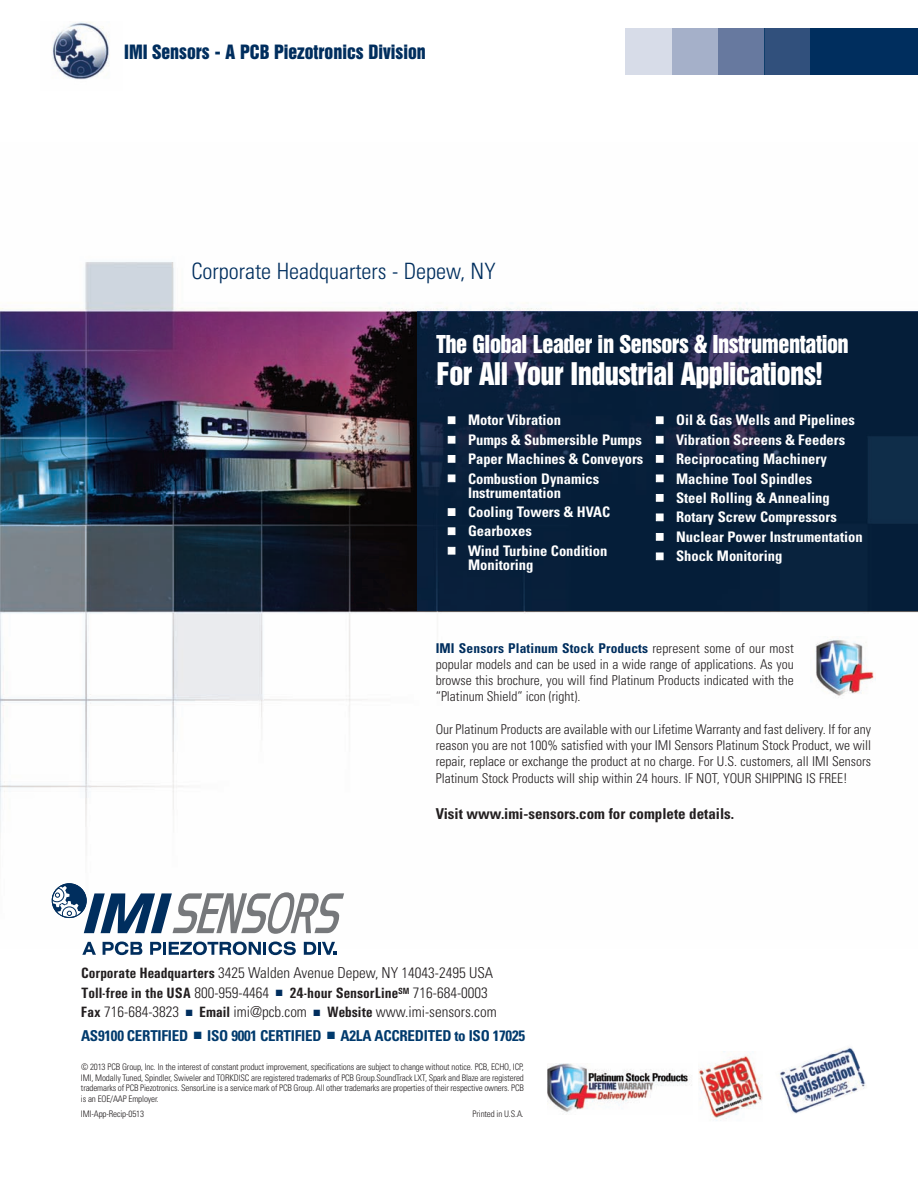
<style>
.page{position:relative;width:918px;height:1188px;background:#fff}
.page>*{position:absolute;margin:0;border:0;box-sizing:border-box;transform-origin:0 0}
.t1{font:28.5px "Swiss 921 BT Regular A";letter-spacing:-.02em;color:#fff}
.t2{font:22.5px "Swiss 921 BT Regular A";letter-spacing:-.02em;color:#fff}
.t3{font:300 condensed 22.5px "Univers";color:#002e5e}
.t4{font:18px "Swiss 921 BT Regular A";color:#002e5e}
.t5{font:300 condensed 15px/19.5px "Univers";color:#231f20}
.t6{font:700 condensed 15px "Univers";letter-spacing:-.015em;color:#003a6d}
.t7{font:700 condensed 15px "Univers";color:#231f20}
.t8{font:700 condensed 14.55px/14.1px "Univers";color:#fff}
.t9{font:300 condensed 13.5px/16.2px "Univers";color:#231f20;text-align:justify}
.t10{font:300 condensed 9px/10.5px "Univers";letter-spacing:-.015em;color:#231f20;text-align:justify}
.s1{font-weight:700;color:#002e5e}
.s2{font-weight:700}
.s3{color:#002e5e}
</style>
<div class="page">
<img style="left:780px;top:1047px;width:86px;height:67px">
<img style="left:698px;top:1051px;width:65px;height:70px">
<img style="left:0;top:262px;width:918px;height:687px">
<img style="left:417px;top:312px;width:501px;height:299px">
<img style="left:52px;top:22px;width:58px;height:58px">
<div style="left:810px;top:28px;width:108px;height:46px;background:#002e5e"></div>
<div style="left:764px;top:28px;width:46px;height:46px;background:#31507c"></div>
<div style="left:718px;top:28px;width:46px;height:46px;background:#67799f"></div>
<hr style="left:764px;top:28px;width:1px;height:46px;background:#0f3e6b">
<div style="left:672px;top:28px;width:46px;height:46px;background:#a5b0c9"></div>
<div style="left:625px;top:28px;width:47px;height:46px;background:#d7dce8"></div>
<img style="left:810px;top:636px;width:66px;height:63px">
<img style="left:548px;top:1063px;width:144px;height:49px">
<div style="left:52px;top:884px;width:34px;height:33px;background:#002e5e;border-radius:50%"></div>
<svg style="left:52px;top:886px;width:292px;height:48px"></svg>
<div style="left:52px;top:883px;width:35px;height:35px;border:1px solid #002e5e;border-radius:50%"></div>
<svg style="left:82px;top:942px;width:14px;height:13px"></svg>
<svg style="left:103px;top:942px;width:39px;height:13px"></svg>
<svg style="left:150px;top:942px;width:146px;height:13px"></svg>
<svg style="left:304px;top:942px;width:32px;height:13px"></svg>
<h3 class="t4" style="left:124px;top:44px;width:303px">IMI Sensors - A PCB Piezotronics Division</h3>
<h2 class="t3" style="left:191px;top:263px;width:306px">Corporate Headquarters - Depew, NY</h2>
<h2 class="t2" style="left:437px;top:335px;width:414px">The Global Leader in Sensors &amp; Instrumentation</h2>
<h1 class="t1" style="left:437px;top:362px;width:388px">For All Your Industrial Applications!</h1>
<p class="t8" style="left:448px;top:414px;width:115px">■ Motor Vibration</p>
<p class="t8" style="left:448px;top:434px;width:195px">■ Pumps &amp; Submersible Pumps</p>
<p class="t8" style="left:448px;top:453px;width:197px">■ Paper Machines &amp; Conveyors</p>
<p class="t8" style="left:468px;top:473px;width:133px;text-indent:-20px">■ Combustion Dynamics<br>Instrumentation</p>
<p class="t8" style="left:448px;top:506px;width:164px">■ Cooling Towers &amp; HVAC</p>
<p class="t8" style="left:448px;top:525px;width:86px">■ Gearboxes</p>
<p class="t8" style="left:468px;top:545px;width:141px;text-indent:-20px">■ Wind Turbine Condition<br>Monitoring</p>
<p class="t8" style="left:656px;top:414px;width:200px">■ Oil &amp; Gas Wells and Pipelines</p>
<p class="t8" style="left:656px;top:434px;width:191px">■ Vibration Screens &amp; Feeders</p>
<p class="t8" style="left:656px;top:453px;width:172px">■ Reciprocating Machinery</p>
<p class="t8" style="left:656px;top:473px;width:158px">■ Machine Tool Spindles</p>
<p class="t8" style="left:656px;top:492px;width:175px">■ Steel Rolling &amp; Annealing</p>
<p class="t8" style="left:656px;top:511px;width:182px">■ Rotary Screw Compressors</p>
<p class="t8" style="left:656px;top:531px;width:208px">■ Nuclear Power Instrumentation</p>
<p class="t8" style="left:656px;top:550px;width:128px">■ Shock Monitoring</p>
<p class="t9" style="left:436px;top:641px;width:360px"><span class="s1">IMI Sensors Platinum Stock Products</span> represent some of our most popular models and can be used in a wide range of applications. As you browse this brochure, you will find Platinum Products indicated with the “Platinum Shield” icon (right).</p>
<p class="t9" style="left:436px;top:722px;width:437px">Our Platinum Products are available with our Lifetime Warranty and fast delivery. If for any reason you are not 100% satisfied with your IMI Sensors Platinum Stock Product, we will repair, replace or exchange the product at no charge. For U.S. customers, all IMI Sensors Platinum Stock Products will ship within 24 hours. IF NOT, YOUR SHIPPING IS FREE!</p>
<p class="t7" style="left:436px;top:808px;width:300px">Visit www.imi-sensors.com for complete details.</p>
<p class="t5" style="left:81px;top:965px;width:417px"><span class="s2">Corporate Headquarters</span> 3425 Walden Avenue Depew, NY 14043-2495 USA<br><span class="s2">Toll-free in the USA</span> 800-959-4464 <span class="s3">■</span> <span class="s2">24-hour SensorLine</span><sup>SM</sup> 716-684-0003<br><span class="s2">Fax</span> 716-684-3823 <span class="s3">■</span> <span class="s2">Email</span> imi@pcb.com <span class="s3">■</span> <span class="s2">Website</span> www.imi-sensors.com</p>
<p class="t6" style="left:81px;top:1031px;width:446px">AS9100 CERTIFIED ■ ISO 9001 CERTIFIED ■ A2LA ACCREDITED to ISO 17025</p>
<p class="t10" style="left:81px;top:1063px;width:444px">© 2013 PCB Group, Inc. In the interest of constant product improvement, specifications are subject to change without notice. PCB, ECHO, ICP, IMI, Modally Tuned, Spindler, Swiveler and TORKDISC are registered trademarks of PCB Group.SoundTrack LXT, Spark and Blaze are registered trademarks of PCB Piezotronics. SensorLine is a service mark of PCB Group. All other trademarks are properties of their respective owners. PCB is an EOE/AAP Employer.</p>
<p class="t10" style="left:81px;top:1109px;width:65px">IMI-App-Recip-0513</p>
<p class="t10" style="left:473px;top:1109px;width:53px">Printed in U.S.A.</p>
</div>
